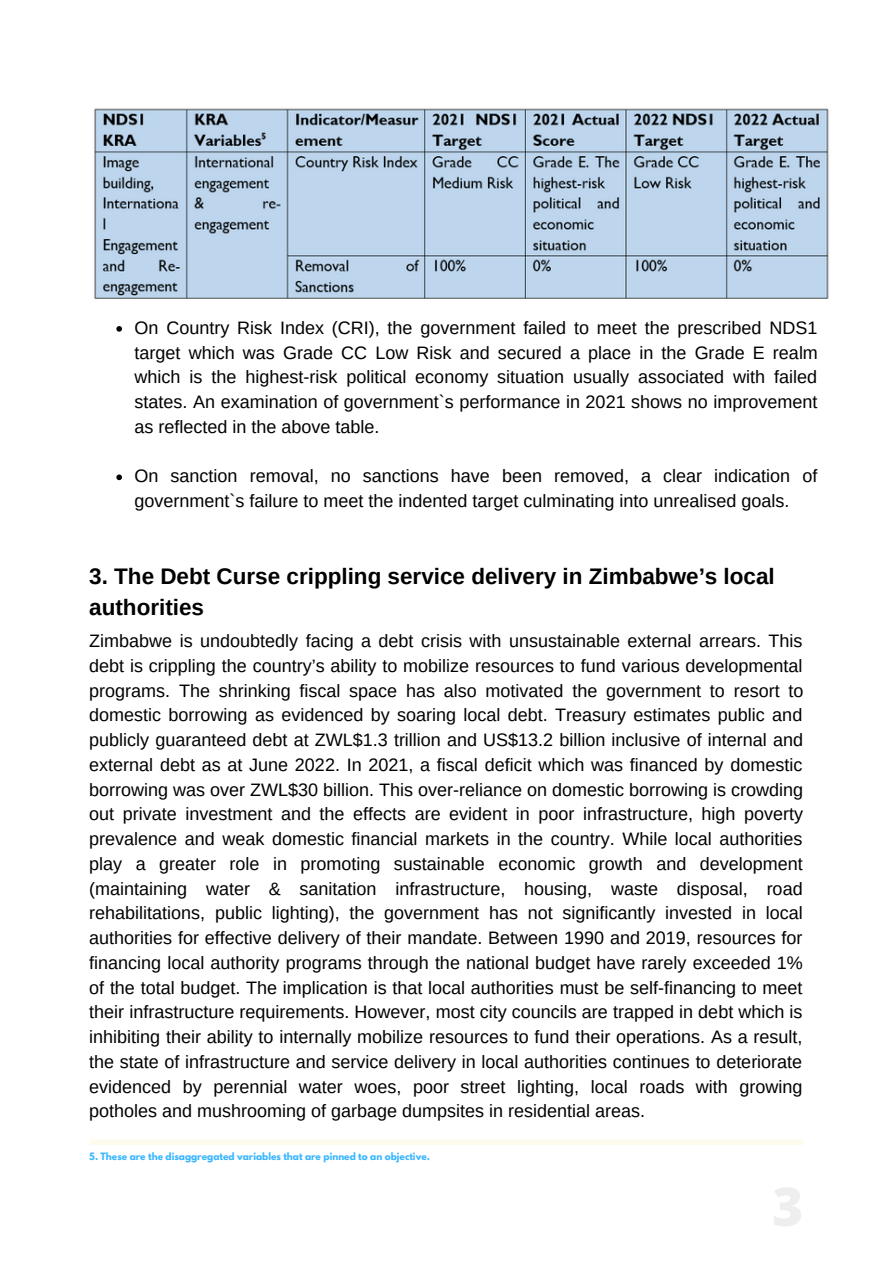
<style>
.page{position:relative;width:893px;height:1264px;background:#fff}
.page>*{position:absolute;margin:0;border:0;box-sizing:border-box;transform-origin:0 0}
.t1{font:700 22.5px/31.5px "Arimo";color:#000}
.t2{font:18px/24.8px "Arimo";color:#000;text-align:justify}
.t3{font:700 9px "League Spartan";color:#38b6ff}
</style>
<div class="page">
<div style="left:89px;top:1139px;width:714px;height:5px;background:#fefbee"></div>
<img style="left:94px;top:108px;width:735px;height:191px">
<svg style="left:116px;top:326px;width:6px;height:6px"></svg>
<svg style="left:116px;top:474px;width:6px;height:6px"></svg>
<p class="t2" style="left:135px;top:315px;width:684px">On Country Risk Index (CRI), the government failed to meet the prescribed NDS1 target which was Grade CC Low Risk and secured a place in the Grade E realm which is the highest-risk political economy situation usually associated with failed states. An examination of government`s performance in 2021 shows no improvement as reflected in the above table.</p>
<p class="t2" style="left:135px;top:464px;width:684px">On sanction removal, no sanctions have been removed, a clear indication of government`s failure to meet the indented target culminating into unrealised goals.</p>
<p class="t1" style="left:89px;top:560px;width:687px">3. The Debt Curse crippling service delivery in Zimbabwe’s local authorities</p>
<p class="t2" style="left:89px;top:628px;width:715px">Zimbabwe is undoubtedly facing a debt crisis with unsustainable external arrears. This debt is crippling the country’s ability to mobilize resources to fund various developmental programs. The shrinking fiscal space has also motivated the government to resort to domestic borrowing as evidenced by soaring local debt. Treasury estimates public and publicly guaranteed debt at ZWL$1.3 trillion and US$13.2 billion inclusive of internal and external debt as at June 2022. In 2021, a fiscal deficit which was financed by domestic borrowing was over ZWL$30 billion. This over-reliance on domestic borrowing is crowding out private investment and the effects are evident in poor infrastructure, high poverty prevalence and weak domestic financial markets in the country. While local authorities play a greater role in promoting sustainable economic growth and development (maintaining water &amp; sanitation infrastructure, housing, waste disposal, road rehabilitations, public lighting), the government has not significantly invested in local authorities for effective delivery of their mandate. Between 1990 and 2019, resources for financing local authority programs through the national budget have rarely exceeded 1% of the total budget. The implication is that local authorities must be self-financing to meet their infrastructure requirements. However, most city councils are trapped in debt which is inhibiting their ability to internally mobilize resources to fund their operations. As a result, the state of infrastructure and service delivery in local authorities continues to deteriorate evidenced by perennial water woes, poor street lighting, local roads with growing potholes and mushrooming of garbage dumpsites in residential areas.</p>
<p class="t3" style="left:89px;top:1152px;width:342px">5. These are the disaggregated variables that are pinned to an objective.</p>
</div>
